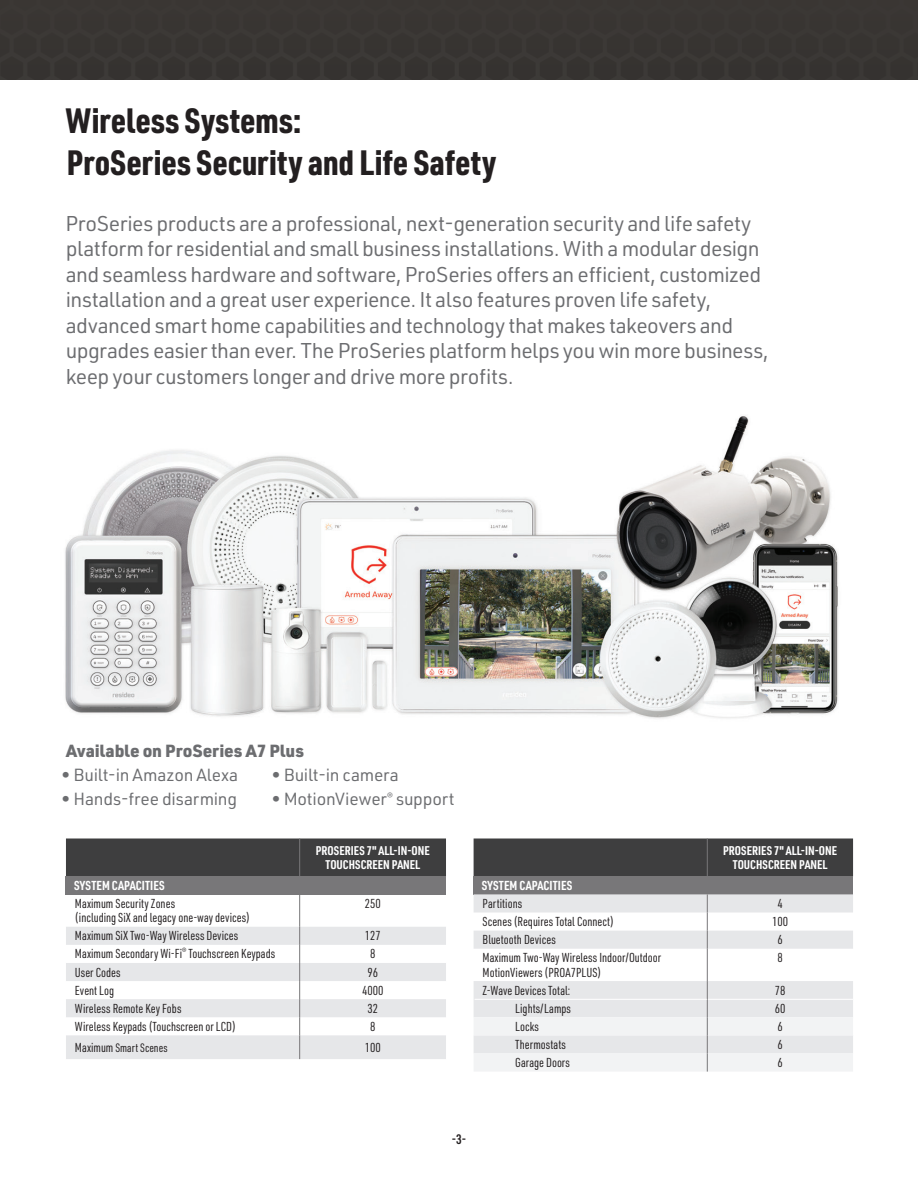
<style>
.page{position:relative;width:918px;height:1188px;background:#fff}
.page>*{position:absolute;margin:0;border:0;box-sizing:border-box;transform-origin:0 0}
.Datasheet__Title_1{font:900 34.5px/42px "URWDIN Cond";letter-spacing:.01em;color:#231f20}
.Body__9_14_pt{font:21px/25.5px "URWDIN";letter-spacing:-.025em;color:#6c6d70}
.Body__9_14_pt-2{font:17.25px "URWDIN";letter-spacing:-.015em;color:#6c6d70}
.Body__9_14_pt-3{font:900 17.25px "URWDIN";color:#6c6d70}
.t1{font:600 13.5px "URWDIN Cond";color:#231f20}
.Table__Body{font:12.75px/14.2px "URWDIN Cond";color:#231f20}
.Table__Header__left{font:700 12.75px "URWDIN Cond";letter-spacing:.01em;color:#fff}
.Table__Header__All_C{font:700 12.3px/14.2px "URWDIN Cond";color:#fff;text-align:center}
.Table__Body-2{font:12px "URWDIN Cond";color:#231f20}
.s1{font-size:12.75px}
</style>
<div class="page">
<img style="left:65px;top:416px;width:773px;height:303px">
<div style="left:66px;top:838px;width:380px;height:38px;background:#3e3e3f"></div>
<div style="left:66px;top:876px;width:380px;height:18px;background:#787779"></div>
<svg style="left:66px;top:927px;width:380px;height:132px;fill:#e6e7e9"></svg>
<hr style="left:299px;top:838px;width:1px;height:38px;background:#787779">
<hr style="left:299px;top:894px;width:1px;height:33px;background:#787779">
<svg style="left:299px;top:927px;width:1px;height:132px"></svg>
<div style="left:474px;top:838px;width:379px;height:38px;background:#3e3e3f"></div>
<div style="left:474px;top:876px;width:379px;height:18px;background:#787779"></div>
<hr style="left:707px;top:838px;width:1px;height:38px;background:#787779">
<svg style="left:474px;top:894px;width:379px;height:55px"></svg>
<hr style="left:707px;top:949px;width:1px;height:32px;background:#787779">
<svg style="left:474px;top:981px;width:379px;height:91px"></svg>
<hr style="left:475px;top:999px;width:232px;height:1px;background:#fff">
<hr style="left:708px;top:999px;width:145px;height:1px;background:#fff">
<div style="left:0;top:0;width:918px;height:80px;background:#383532"></div>
<p class="Datasheet__Title_1" style="left:66px;top:98px;width:432px">Wireless Systems:<br>ProSeries Security and Life Safety</p>
<p class="Body__9_14_pt" style="left:65px;top:210px;width:705px">ProSeries products are a professional, next-generation security and life safety platform for residential and small business installations. With a modular design and seamless hardware and software, ProSeries offers an efficient, customized installation and a great user experience. It also features proven life safety, advanced smart home capabilities and technology that makes takeovers and upgrades easier than ever. The ProSeries platform helps you win more business, keep your customers longer and drive more profits.</p>
<p class="Body__9_14_pt-3" style="left:66px;top:739px;width:239px">Available on ProSeries A7 Plus</p>
<p class="Body__9_14_pt-2" style="left:61px;top:764px;width:178px">• Built-in Amazon Alexa</p>
<p class="Body__9_14_pt-2" style="left:271px;top:764px;width:129px">• Built-in camera</p>
<p class="Body__9_14_pt-2" style="left:61px;top:788px;width:177px">• Hands-free disarming</p>
<p class="Body__9_14_pt-2" style="left:271px;top:788px;width:185px">• MotionViewer<sup>®</sup> support</p>
<p class="Table__Header__All_C" style="left:316px;top:843px;width:115px">PROSERIES 7" ALL-IN-ONE<br>TOUCHSCREEN PANEL</p>
<p class="Table__Header__left" style="left:74px;top:877px;width:92px">SYSTEM CAPACITIES</p>
<p class="Table__Body" style="left:75px;top:896px;width:177px">Maximum Security Zones<br>(including SiX and legacy one-way devices)</p>
<p class="Table__Body" style="left:365px;top:896px;width:18px">250</p>
<p class="Table__Body" style="left:75px;top:928px;width:165px">Maximum SiX Two-Way Wireless Devices</p>
<p class="Table__Body" style="left:365px;top:928px;width:18px">127</p>
<p class="Table__Body" style="left:75px;top:946px;width:202px">Maximum Secondary Wi-Fi<sup>®</sup> Touchscreen Keypads</p>
<p class="Table__Body" style="left:370px;top:946px;width:7px">8</p>
<p class="Table__Body" style="left:75px;top:965px;width:47px">User Codes</p>
<p class="Table__Body" style="left:367px;top:965px;width:12px">96</p>
<p class="Table__Body" style="left:75px;top:983px;width:41px">Event Log</p>
<p class="Table__Body" style="left:362px;top:983px;width:23px">4000</p>
<p class="Table__Body" style="left:75px;top:1001px;width:108px">Wireless Remote Key Fobs</p>
<p class="Table__Body" style="left:367px;top:1001px;width:12px">32</p>
<p class="Table__Body" style="left:75px;top:1019px;width:162px">Wireless Keypads (Touchscreen or LCD)</p>
<p class="Table__Body" style="left:370px;top:1019px;width:7px">8</p>
<p class="Table__Body-2" style="left:75px;top:1040px;width:94px"><span class="s1">Maximum</span> Smart Scenes</p>
<p class="Table__Body" style="left:365px;top:1040px;width:18px">100</p>
<p class="Table__Header__All_C" style="left:723px;top:843px;width:115px">PROSERIES 7" ALL-IN-ONE<br>TOUCHSCREEN PANEL</p>
<p class="Table__Header__left" style="left:482px;top:877px;width:92px">SYSTEM CAPACITIES</p>
<p class="Table__Body" style="left:483px;top:896px;width:41px">Partitions</p>
<p class="Table__Body" style="left:778px;top:896px;width:7px">4</p>
<p class="Table__Body" style="left:483px;top:914px;width:133px">Scenes (Requires Total Connect)</p>
<p class="Table__Body" style="left:772px;top:914px;width:18px">100</p>
<p class="Table__Body" style="left:483px;top:932px;width:75px">Bluetooth Devices</p>
<p class="Table__Body" style="left:778px;top:932px;width:7px">6</p>
<p class="Table__Body" style="left:483px;top:950px;width:180px">Maximum Two-Way Wireless Indoor/Outdoor<br>MotionViewers (PROA7PLUS)</p>
<p class="Table__Body" style="left:778px;top:950px;width:7px">8</p>
<p class="Table__Body" style="left:483px;top:983px;width:89px">Z-Wave Devices Total:</p>
<p class="Table__Body" style="left:775px;top:983px;width:12px">78</p>
<p class="Table__Body" style="left:515px;top:1001px;width:57px">Lights/Lamps</p>
<p class="Table__Body" style="left:775px;top:1001px;width:12px">60</p>
<p class="Table__Body" style="left:515px;top:1019px;width:25px">Locks</p>
<p class="Table__Body" style="left:778px;top:1019px;width:7px">6</p>
<p class="Table__Body" style="left:515px;top:1037px;width:52px">Thermostats</p>
<p class="Table__Body" style="left:778px;top:1037px;width:7px">6</p>
<p class="Table__Body" style="left:515px;top:1055px;width:56px">Garage Doors</p>
<p class="Table__Body" style="left:778px;top:1055px;width:7px">6</p>
<p class="t1" style="left:452px;top:1130px;width:16px">-3-</p>
</div>
